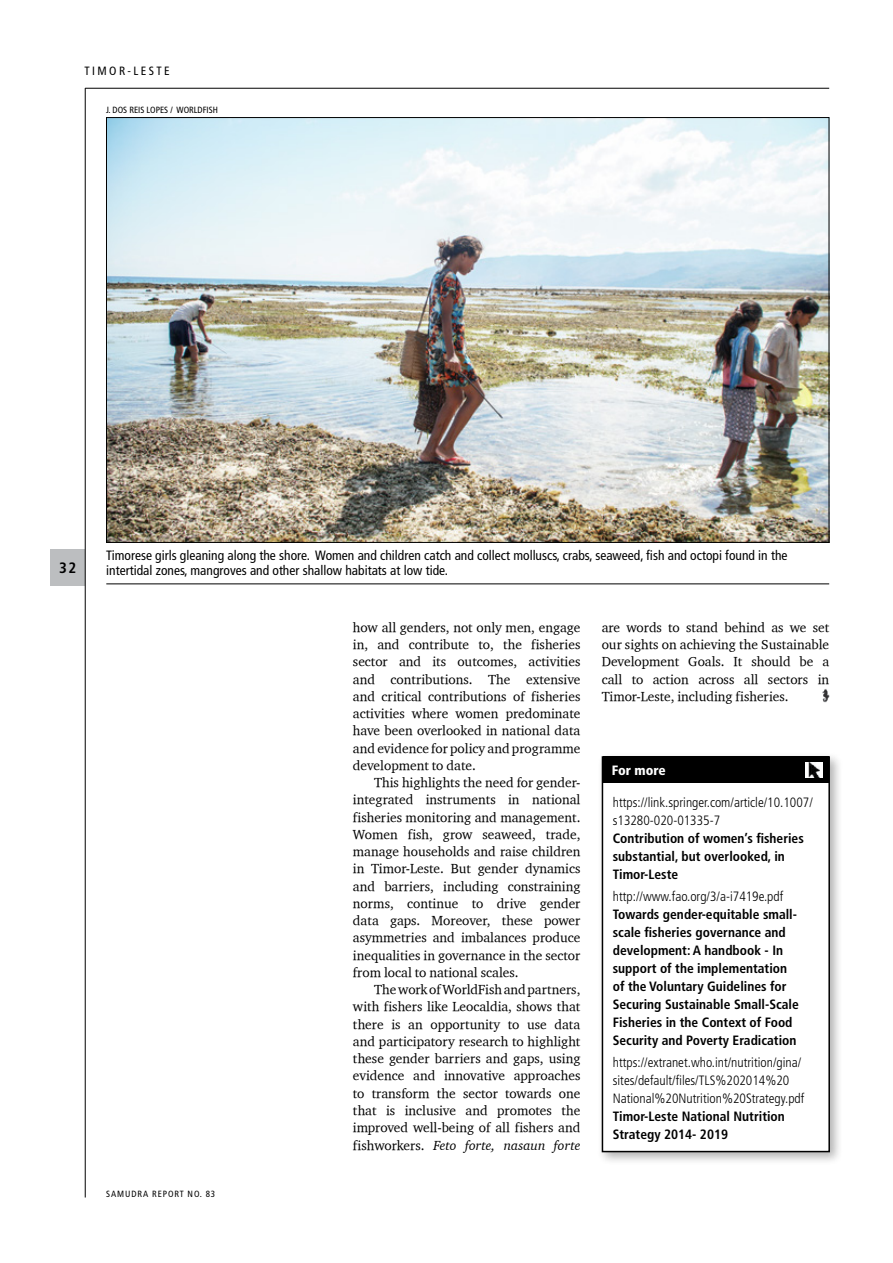
<style>
.page{position:relative;width:893px;height:1263px;background:#fff}
.page>*{position:absolute;margin:0;border:0;box-sizing:border-box;transform-origin:0 0}
.t1{font:700 condensed 15px "Frutiger LT Std";color:#000}
.t2{font:13.5px/17.2px "Charter OSITCTT";color:#000;text-align:justify}
.t3{font:700 condensed 13.5px/18px "Frutiger LT Std";color:#000}
.t4{font:300 condensed 13.5px/18px "Frutiger LT Std";color:#000}
.t5{font:condensed 13.5px/15px "Frutiger LT Std";color:#000}
.t6{font:13.5px "Charter OSITCTT Italic";color:#000}
.t7{font:900 condensed 13.5px "Frutiger LT Std";color:#fff}
.t8{font:condensed 12px "Frutiger LT Std";letter-spacing:.2em;color:#000}
.t9{font:condensed 9px "Frutiger LT Std";color:#000}
.t10{font:condensed 9px "Frutiger LT Std";letter-spacing:.1em;color:#000}
.s1{font-family:"Charter OSITCTT"}
</style>
<div class="page">
<div style="left:51px;top:550px;width:34px;height:36px;background:#bcbec0"></div>
<hr style="left:85px;top:88px;width:1px;height:1109px;background:#000">
<hr style="left:85px;top:88px;width:744px;height:1px;background:#000">
<img style="left:822px;top:689px;width:7px;height:14px">
<img style="left:108px;top:119px;width:719px;height:422px">
<hr style="left:106px;top:584px;width:723px;height:1px;background:#000">
<div style="left:597px;top:751px;width:246px;height:415px;background:#000;opacity:.3"></div>
<div style="left:602px;top:757px;width:227px;height:394px;background:#fff"></div>
<div style="left:602px;top:756px;width:228px;height:396px;border:2px solid #000"></div>
<div style="left:603px;top:756px;width:225px;height:27px;background:#000"></div>
<img style="left:805px;top:763px;width:17px;height:14px">
<p class="t8" style="left:85px;top:64px;width:87px">Tim or-Leste</p>
<p class="t9" style="left:106px;top:105px;width:113px">J. Dos Reis Lopes / WorldFish</p>
<p class="t1" style="left:59px;top:559px;width:19px">32</p>
<p class="t5" style="left:106px;top:548px;width:683px">Timorese girls gleaning along the shore. Women and children catch and collect molluscs, crabs, seaweed, fish and octopi found in the intertidal zones, mangroves and other shallow habitats at low tide.</p>
<p class="t10" style="left:106px;top:1189px;width:110px">SAMUDRA Report No. 83</p>
<p class="t2" style="left:353px;top:618px;width:229px">how all genders, not only men, engage in, and contribute to, the fisheries sector and its outcomes, activities and contributions. The extensive and critical contributions of fisheries activities where women predominate have been overlooked in national data and evidence for policy and programme development to date.</p>
<p class="t2" style="left:353px;top:773px;width:229px;text-indent:21px">This highlights the need for gender&shy;integrated instruments in national fisheries monitoring and management.<br>Women fish, grow seaweed, trade, manage households and raise children in Timor-Leste. But gender dynamics and barriers, including constraining norms, continue to drive gender data gaps. Moreover, these power asymmetries and imbalances produce inequalities in governance in the sector from local to national scales.</p>
<p class="t2" style="left:353px;top:981px;width:229px;text-indent:21px">The work of WorldFish and partners, with fishers like Leocaldia, shows that there is an opportunity to use data and participatory research to highlight these gender barriers and gaps, using evidence and innovative approaches to transform the sector towards one that is inclusive and promotes the improved well-being of all fishers and</p>
<p class="t6" style="left:353px;top:1136px;width:229px"><span class="s1">fishworkers.</span> Feto forte, nasaun forte</p>
<p class="t2" style="left:602px;top:618px;width:229px">are words to stand behind as we set our sights on achieving the Sustainable Development Goals. It should be a call to action across all sectors in Timor-Leste, including fisheries.</p>
<p class="t7" style="left:612px;top:762px;width:56px">For more</p>
<p class="t4" style="left:613px;top:793px;width:202px">https://link.springer.com/article/10.1007/ s13280-020-01335-7</p>
<p class="t3" style="left:613px;top:829px;width:193px">Contribution of women’s fisheries substantial, but overlooked, in<br>Timor-Leste</p>
<p class="t4" style="left:613px;top:887px;width:172px">http://www.fao.org/3/a-i7419e.pdf</p>
<p class="t3" style="left:613px;top:905px;width:188px">Towards gender-equitable small&shy;scale fisheries governance and development: A handbook - In support of the implementation of the Voluntary Guidelines for<br>Securing Sustainable Small-Scale<br>Fisheries in the Context of Food<br>Security and Poverty Eradication</p>
<p class="t4" style="left:613px;top:1053px;width:193px">https://extranet.who.int/nutrition/gina/ sites/default/files/TLS%202014%20<br>National%20N utrition%20Strategy.pdf</p>
<p class="t3" style="left:613px;top:1107px;width:174px">Timor-Leste National Nutrition<br>Strategy 2014- 2019</p>
</div>
